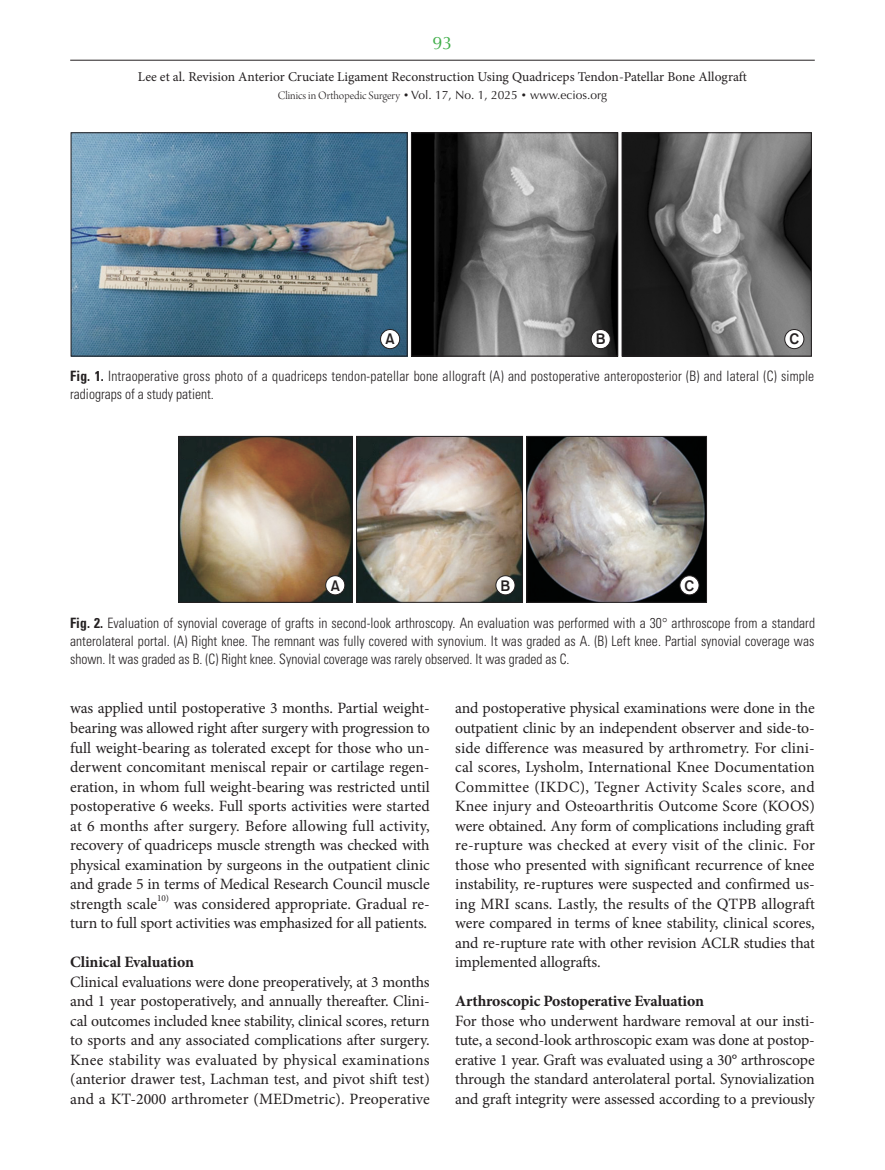
<style>
.page{position:relative;width:885px;height:1170px;background:#fff}
.page>*{position:absolute;margin:0;border:0;box-sizing:border-box;transform-origin:0 0}
.t1{font:18px "Optima LT Std";color:#40ae49}
.t2{font:15.75px/19.5px "Minion Pro";letter-spacing:-.01em;color:#231f20;text-align:justify}
.t3{font:700 15.75px "Minion Pro";letter-spacing:-.01em;color:#231f20}
.t4{font:15px "Gothic 725 BT Bold A";color:#231f20}
.t5{font:300 condensed 14.25px/18px "Univers LT Std";letter-spacing:.015em;color:#231f20;scale:.95 1}
.t6{font:13.5px "Minion Pro";color:#231f20}
.t7{font:12px "Optima LT Std";color:#231f20}
.t8{font:9.15px "Minion Pro";color:#231f20}
.s1{font-family:"Arno Pro Light Display"}
.s2{font-size:9px}
.s3{font-weight:700}
</style>
<div class="page">
<hr style="left:70px;top:60px;width:744px;height:1px;background:#231f20">
<svg style="left:71px;top:132px;width:740px;height:224px;background:#5f6e77"></svg>
<img style="left:178px;top:436px;width:529px;height:166px">
<p class="t1" style="left:432px;top:32px;width:22px">93</p>
<p class="t6" style="left:138px;top:68px;width:610px">Lee et al. Revision Anterior Cruciate Ligament Reconstruction Using Quadriceps Tendon-Patellar Bone Allograft</p>
<p class="t7" style="left:278px;top:88px;width:331px"><span class="s1">Clinics in Orthopedic Surgery</span> <span class="s2">•</span> Vol. 17, No. 1, 2025 <span class="s2">•</span> www.ecios.org</p>
<p class="t4" style="left:385px;top:330px;width:11px">A</p>
<p class="t4" style="left:595px;top:330px;width:11px">B</p>
<p class="t4" style="left:789px;top:330px;width:11px">C</p>
<p class="t5" style="left:70px;top:367px;width:784px"><span class="s3">Fig. 1.</span> Intraoperative gross photo of a quadriceps tendon-patellar bone allograft (A) and postoperative anteroposterior (B) and lateral (C) simple radiograps of a study patient.</p>
<p class="t4" style="left:331px;top:576px;width:11px">A</p>
<p class="t4" style="left:500px;top:576px;width:11px">B</p>
<p class="t4" style="left:684px;top:576px;width:11px">C</p>
<p class="t5" style="left:70px;top:614px;width:785px;text-align:justify"><span class="s3">Fig. 2.</span> Evaluation of synovial coverage of grafts in second-look arthroscopy. An evaluation was performed with a 30° arthroscope from a standard anterolateral portal. (A) Right knee. The remnant was fully covered with synovium. It was graded as A. (B) Left knee. Partial synovial coverage was shown. It was graded as B. (C) Right knee. Synovial coverage was rarely observed. It was graded as C.</p>
<p class="t2" style="left:70px;top:698px;width:361px">was applied until postoperative 3 months. Partial weight&shy;bearing was allowed right after surgery with progression to full weight-bearing as tolerated except for those who un&shy;derwent concomitant meniscal repair or cartilage regen&shy;eration, in whom full weight-bearing was restricted until postoperative 6 weeks. Full sports activities were started at 6 months after surgery. Before allowing full activity, recovery of quadriceps muscle strength was checked with physical examination by surgeons in the outpatient clinic and grade 5 in terms of Medical Research Council muscle strength scale</p>
<p class="t8" style="left:157px;top:892px;width:13px">10)</p>
<p class="t2" style="left:70px;top:893px;width:361px;text-align:right">was considered appropriate. Gradual re-<br>turn to full sport activities was emphasized for all patients.</p>
<p class="t3" style="left:70px;top:950px;width:125px">Clinical Evaluation</p>
<p class="t2" style="left:70px;top:971px;width:361px">Clinical evaluations were done preoperatively, at 3 months and 1 year postoperatively, and annually thereafter. Clini&shy;cal outcomes included knee stability, clinical scores, return to sports and any associated complications after surgery.<br>Knee stability was evaluated by physical examinations (anterior drawer test, Lachman test, and pivot shift test) and a KT-2000 arthrometer (MEDmetric). Preoperative</p>
<p class="t2" style="left:455px;top:698px;width:361px">and postoperative physical examinations were done in the outpatient clinic by an independent observer and side-to&shy;side difference was measured by arthrometry. For clini&shy;cal scores, Lysholm, International Knee Documentation Committee (IKDC), Tegner Activity Scales score, and Knee injury and Osteoarthritis Outcome Score (KOOS) were obtained. Any form of complications including graft re-rupture was checked at every visit of the clinic. For those who presented with significant recurrence of knee instability, re-ruptures were suspected and confirmed us&shy;ing MRI scans. Lastly, the results of the QTPB allograft were compared in terms of knee stability, clinical scores, and re-rupture rate with other revision ACLR studies that implemented allografts.</p>
<p class="t3" style="left:455px;top:989px;width:250px">Arthroscopic Postoperative Evaluation</p>
<p class="t2" style="left:455px;top:1010px;width:361px">For those who underwent hardware removal at our insti&shy;tute, a second-look arthroscopic exam was done at postop&shy;erative 1 year. Graft was evaluated using a 30° arthroscope through the standard anterolateral portal. Synovialization and graft integrity were assessed according to a previously</p>
</div>
